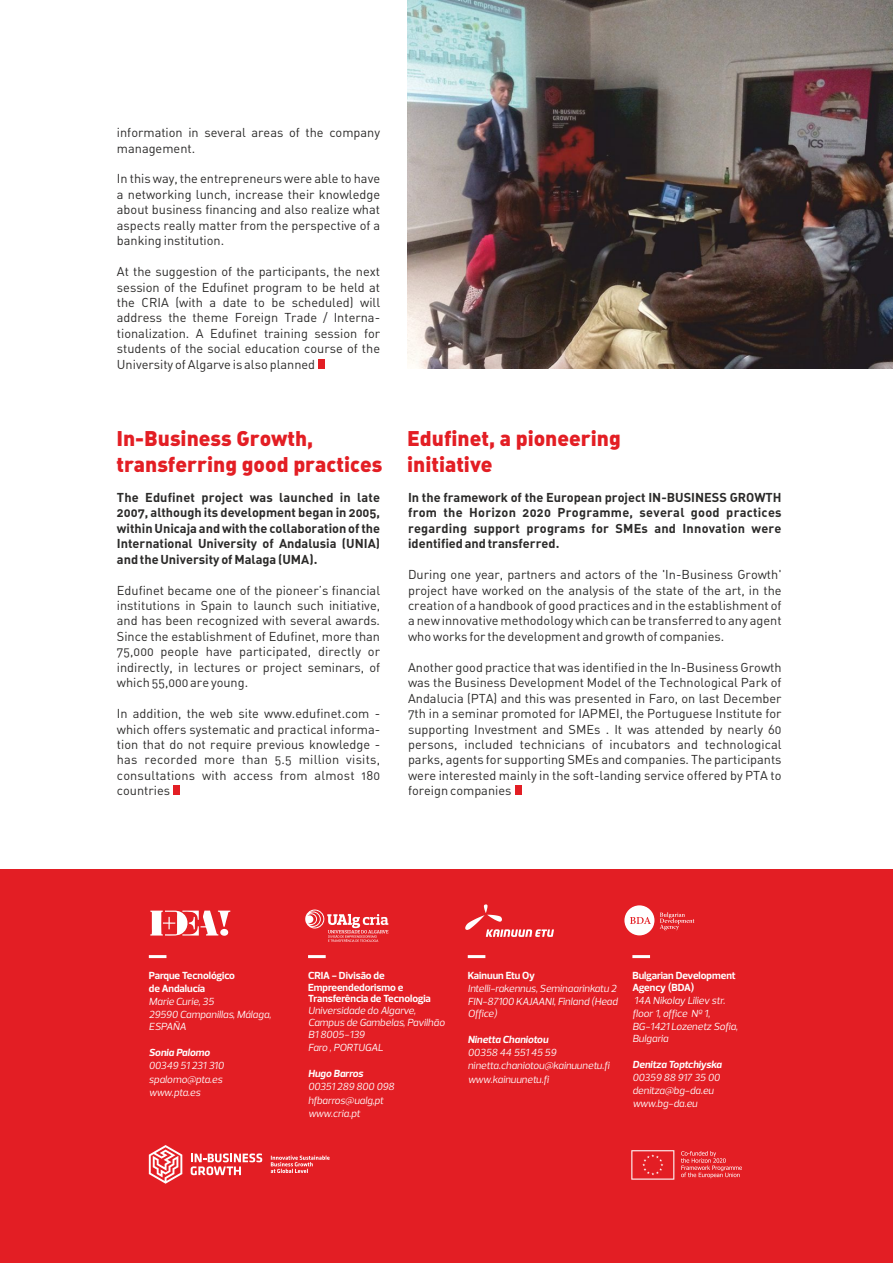
<style>
.page{position:relative;width:893px;height:1263px;background:#fff}
.page>*{position:absolute;margin:0;border:0;box-sizing:border-box;transform-origin:0 0}
.t1{font:21px/25.8px "DIN Black Alternate";color:#e31e24}
.t2{font:12.75px/15.5px "DIN Alternate";color:#2b2a29;text-align:justify}
.t3{font:700 12.75px/15.6px "DIN Alternate";color:#2b2a29;text-align:justify}
.t4{font:italic 10.5px/13.2px "Prelo";letter-spacing:-.015em;color:#fefefe}
.t5{font:700 10.5px/11.9px "Prelo";color:#fefefe}
.t6{font:italic 700 10.5px "Prelo";color:#fefefe}
</style>
<div class="page">
<div style="left:0;top:869px;width:893px;height:394px;background:#e31e24"></div>
<svg style="left:305px;top:909px;width:83px;height:33px"></svg>
<svg style="left:150px;top:910px;width:80px;height:26px"></svg>
<svg style="left:465px;top:904px;width:89px;height:33px"></svg>
<svg style="left:624px;top:905px;width:70px;height:30px"></svg>
<hr style="left:149px;top:955px;width:17px;height:3px;background:#fefefe">
<hr style="left:308px;top:955px;width:18px;height:3px;background:#fefefe">
<hr style="left:468px;top:955px;width:17px;height:3px;background:#fefefe">
<hr style="left:632px;top:955px;width:18px;height:3px;background:#fefefe">
<svg style="left:631px;top:1150px;width:43px;height:30px"></svg>
<svg style="left:681px;top:1151px;width:61px;height:27px"></svg>
<svg style="left:191px;top:1153px;width:71px;height:22px"></svg>
<svg style="left:149px;top:1145px;width:33px;height:39px"></svg>
<svg style="left:271px;top:1155px;width:59px;height:18px"></svg>
<div style="left:318px;top:359px;width:6px;height:10px;background:#e31e24"></div>
<div style="left:174px;top:785px;width:6px;height:10px;background:#e31e24"></div>
<div style="left:515px;top:785px;width:6px;height:10px;background:#e31e24"></div>
<img style="left:408px;top:0;width:485px;height:369px">
<p class="t2" style="left:117px;top:126px;width:265px">information in several areas of the company management.</p>
<p class="t2" style="left:117px;top:172px;width:265px">In this way, the entrepreneurs were able to have a networking lunch, increase their knowledge about business financing and also realize what aspects really matter from the perspective of a banking institution.</p>
<p class="t2" style="left:117px;top:265px;width:265px">At the suggestion of the participants, the next session of the Edufinet program to be held at the CRIA (with a date to be scheduled) will address the theme Foreign Trade / Interna&shy;tionalization. A Edufinet training session for students of the social education course of the University of Algarve is also planned</p>
<h1 class="t1" style="left:116px;top:424px;width:268px">In-Business Growth, transferring good practices</h1>
<p class="t3" style="left:117px;top:490px;width:265px">The Edufinet project was launched in late 2007, although its development began in 2005, within Unicaja and with the collaboration of the International University of Andalusia (UNIA) and the University of Malaga (UMA).</p>
<p class="t2" style="left:117px;top:583px;width:265px">Edufinet became one of the pioneer’s financial institutions in Spain to launch such initiative, and has been recognized with several awards.<br>Since the establishment of Edufinet, more than 75,000 people have participated, directly or indirectly, in lectures or project seminars, of which 55,000 are young.</p>
<p class="t2" style="left:117px;top:707px;width:265px">In addition, the web site www.edufinet.com - which offers systematic and practical informa&shy;tion that do not require previous knowledge - has recorded more than 5.5 million visits, consultations with access from almost 180 countries</p>
<h1 class="t1" style="left:407px;top:424px;width:215px">Edufinet, a pioneering initiative</h1>
<p class="t3" style="left:408px;top:490px;width:375px">In the framework of the European project IN-BUSINESS GROWTH from the Horizon 2020 Programme, several good practices regarding support programs for SMEs and Innovation were identified and transferred.</p>
<p class="t2" style="left:408px;top:568px;width:375px">During one year, partners and actors of the 'In-Business Growth' project have worked on the analysis of the state of the art, in the creation of a handbook of good practices and in the establishment of a new innovative methodology which can be transferred to any agent who works for the development and growth of companies.</p>
<p class="t2" style="left:408px;top:661px;width:375px">Another good practice that was identified in the In-Business Growth was the Business Development Model of the Technological Park of Andalucia (PTA) and this was presented in Faro, on last December 7th in a seminar promoted for IAPMEI, the Portuguese Institute for supporting Investment and SMEs . It was attended by nearly 60 persons, included technicians of incubators and technological parks, agents for supporting SMEs and companies. The participants were interested mainly in the soft-landing service offered by PTA to foreign companies</p>
<p class="t5" style="left:149px;top:969px;width:88px;line-height:13.2px">Parque Tecnológico de Andalucía</p>
<p class="t4" style="left:149px;top:996px;width:124px">Marie Curie, 35<br>29590 Campanillas, Málaga,</p>
<p class="t4" style="left:149px;top:1021px;width:39px">ESPAÑA</p>
<p class="t6" style="left:149px;top:1048px;width:63px">Sonia Palomo</p>
<p class="t4" style="left:149px;top:1060px;width:77px">00349 51 231 310 spalomo@pta.es www.pta.es</p>
<p class="t5" style="left:308px;top:970px;width:124px">CRIA - Divisão de<br>Empreendedorismo e<br>Transferência de Tecnologia</p>
<p class="t4" style="left:308px;top:1006px;width:138px;line-height:11.9px">Universidade do Algarve,<br>Campus de Gambelas, Pavilhão<br>B1 8005-139</p>
<p class="t4" style="left:308px;top:1042px;width:77px">Faro , PORTUGAL</p>
<p class="t6" style="left:308px;top:1069px;width:57px">Hugo Barros</p>
<p class="t4" style="left:308px;top:1081px;width:88px">00351 289 800 098 hfbarros@ualg,pt www.cria.pt</p>
<p class="t5" style="left:468px;top:970px;width:69px">Kainuun Etu Oy</p>
<p class="t4" style="left:468px;top:983px;width:151px">Intelli-rakennus, Seminaarinkatu 2<br>FIN-87100 KAJAANI, Finland (Head</p>
<p class="t4" style="left:468px;top:1008px;width:31px">Office)</p>
<p class="t6" style="left:468px;top:1035px;width:82px">Ninetta Chaniotou</p>
<p class="t4" style="left:468px;top:1047px;width:143px">00358 44 551 45 59 ninetta.chaniotou@kainuunetu.fi www.kainuunetu.fi</p>
<p class="t5" style="left:632px;top:970px;width:105px">Bulgarian Development<br>Agency (BDA)</p>
<p class="t4" style="left:632px;top:994px;width:107px">14A Nikolay Liliev str. floor 1, office № 1,<br>BG-1421 Lozenetz Sofia,</p>
<p class="t4" style="left:632px;top:1032px;width:38px">Bulgaria</p>
<p class="t6" style="left:632px;top:1060px;width:91px">Denitza Toptchiyska</p>
<p class="t4" style="left:632px;top:1072px;width:89px">00359 88 917 35 00 denitza@bg-da.eu www.bg-da.eu</p>
</div>
